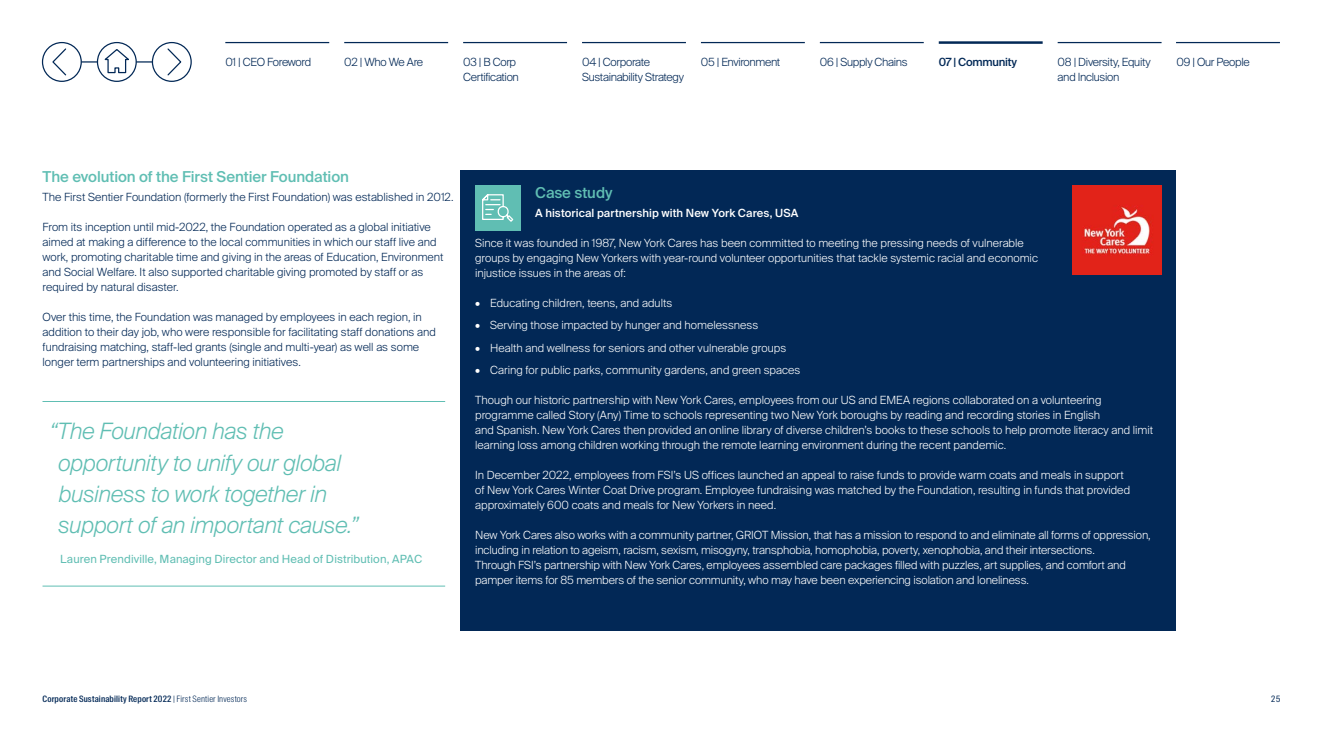
<style>
.page{position:relative;width:1323px;height:745px;background:#fff}
.page>*{position:absolute;margin:0;border:0;box-sizing:border-box;transform-origin:0 0}
.t1{font:italic 300 22.5px/31.2px "Suisse Intl";letter-spacing:-.015em;color:#60beb3}
.t2{font:500 15px "Suisse Intl";letter-spacing:-.005em;color:#60beb3}
.t3{font:300 11.25px/15px "Suisse Intl";color:#fff}
.t4{font:300 11.25px/15px "Suisse Intl";color:#022856}
.t5{font:300 11.25px/15px "Suisse Intl";letter-spacing:-.025em;color:#022856}
.t6{font:11.25px "Suisse Intl";letter-spacing:.01em;color:#60beb3}
.t7{font:300 11.25px/15px "Suisse Intl";letter-spacing:-.03em;color:#022856}
.t8{font:500 11.25px "Suisse Intl";letter-spacing:.01em;color:#fff}
.t9{font:500 11.25px "Suisse Intl";letter-spacing:-.02em;color:#022856}
.t10{font:500 8.75px "Suisse Intl Cond";letter-spacing:.02em;color:#022856}
.t11{font:8.75px "Suisse Intl Cond";color:#022856}
.s1{font-weight:300}
</style>
<div class="page">
<hr style="left:225px;top:42px;width:104px;height:1px;background:#022856">
<hr style="left:344px;top:42px;width:104px;height:1px;background:#022856">
<hr style="left:463px;top:42px;width:104px;height:1px;background:#022856">
<hr style="left:582px;top:42px;width:104px;height:1px;background:#022856">
<hr style="left:701px;top:42px;width:104px;height:1px;background:#022856">
<hr style="left:820px;top:42px;width:104px;height:1px;background:#022856">
<hr style="left:1058px;top:42px;width:103px;height:1px;background:#022856">
<hr style="left:1176px;top:42px;width:104px;height:1px;background:#022856">
<svg style="left:41px;top:41px;width:151px;height:41px"></svg>
<hr style="left:939px;top:41px;width:104px;height:3px;background:#022856">
<hr style="left:43px;top:401px;width:402px;height:1px;background:#60beb3">
<hr style="left:43px;top:585px;width:402px;height:1px;background:#60beb3">
<div style="left:460px;top:170px;width:716px;height:460px;background:#022856"></div>
<div style="left:475px;top:185px;width:45px;height:45px;background:#60beb3"></div>
<svg style="left:482px;top:194px;width:32px;height:28px"></svg>
<img style="left:1072px;top:185px;width:89px;height:89px">
<p class="t5" style="left:225px;top:55px;width:87px">01 | CEO Foreword</p>
<p class="t5" style="left:344px;top:55px;width:80px">02 | Who We Are</p>
<p class="t5" style="left:463px;top:55px;width:57px">03 | B Corp<br>Certification</p>
<p class="t5" style="left:582px;top:55px;width:103px">04 | Corporate<br>Sustainability Strategy</p>
<p class="t7" style="left:701px;top:55px;width:81px">05 | Environment</p>
<p class="t5" style="left:820px;top:55px;width:89px">06 | Supply Chains</p>
<p class="t7" style="left:1058px;top:55px;width:95px">08 | Diversity, Equity and Inclusion</p>
<p class="t9" style="left:939px;top:56px;width:80px">07 | Community</p>
<p class="t5" style="left:1176px;top:55px;width:75px">09 | Our People</p>
<h2 class="t2" style="left:43px;top:168px;width:308px">The evolution of the First Sentier Foundation</h2>
<p class="t4" style="left:43px;top:189px;width:412px">The First Sentier Foundation (formerly the First Foundation) was established in 2012.</p>
<p class="t4" style="left:43px;top:219px;width:402px">From its inception until mid-2022, the Foundation operated as a global initiative aimed at making a difference to the local communities in which our staff live and work, promoting charitable time and giving in the areas of Education, Environment and Social Welfare. It also supported charitable giving promoted by staff or as required by natural disaster.</p>
<p class="t4" style="left:43px;top:309px;width:395px">Over this time, the Foundation was managed by employees in each region, in addition to their day job, who were responsible for facilitating staff donations and fundraising matching, staff-led grants (single and multi-year) as well as some longer term partnerships and volunteering initiatives.</p>
<h1 class="t1" style="left:58px;top:415px;width:302px;text-indent:-9px">“The Foundation has the opportunity to unify our global business to work together in support of an important cause.”</h1>
<p class="t6" style="left:60px;top:552px;width:363px">Lauren Prendiville, Managing Director and Head of Distribution, APAC</p>
<h2 class="t2" style="left:535px;top:184px;width:79px">Case study</h2>
<p class="t8" style="left:535px;top:206px;width:265px">A historical partnership with New York Cares, USA</p>
<p class="t3" style="left:475px;top:235px;width:564px">Since it was founded in 1987, New York Cares has been committed to meeting the pressing needs of vulnerable groups by engaging New Yorkers with year-round volunteer opportunities that tackle systemic racial and economic injustice issues in the areas of:</p>
<p class="t3" style="left:475px;top:295px;width:199px">• Educating children, teens, and adults</p>
<p class="t3" style="left:475px;top:317px;width:285px">• Serving those impacted by hunger and homelessness</p>
<p class="t3" style="left:475px;top:340px;width:312px">• Health and wellness for seniors and other vulnerable groups</p>
<p class="t3" style="left:475px;top:362px;width:327px">• Caring for public parks, community gardens, and green spaces</p>
<p class="t3" style="left:475px;top:392px;width:679px">Though our historic partnership with New York Cares, employees from our US and EMEA regions collaborated on a volunteering programme called Story (Any) Time to schools representing two New York boroughs by reading and recording stories in English<br>and Spanish. New York Cares then provided an online library of diverse children’s books to these schools to help promote literacy and limit learning loss among children working through the remote learning environment during the recent pandemic.</p>
<p class="t3" style="left:475px;top:467px;width:656px">In December 2022, employees from FSI’s US offices launched an appeal to raise funds to provide warm coats and meals in support of New York Cares Winter Coat Drive program. Employee fundraising was matched by the Foundation, resulting in funds that provided approximately 600 coats and meals for New Yorkers in need.</p>
<p class="t3" style="left:475px;top:527px;width:677px">New York Cares also works with a community partner, GRIOT Mission, that has a mission to respond to and eliminate all forms of oppression, including in relation to ageism, racism, sexism, misogyny, transphobia, homophobia, poverty, xenophobia, and their intersections.<br>Through FSI’s partnership with New York Cares, employees assembled care packages filled with puzzles, art supplies, and comfort and pamper items for 85 members of the senior community, who may have been experiencing isolation and loneliness.</p>
<p class="t10" style="left:43px;top:693px;width:206px">Corporate Sustainability Report 2022 <span class="s1">| First Sentier Investors</span></p>
<p class="t11" style="left:1271px;top:693px;width:11px">25</p>
</div>
